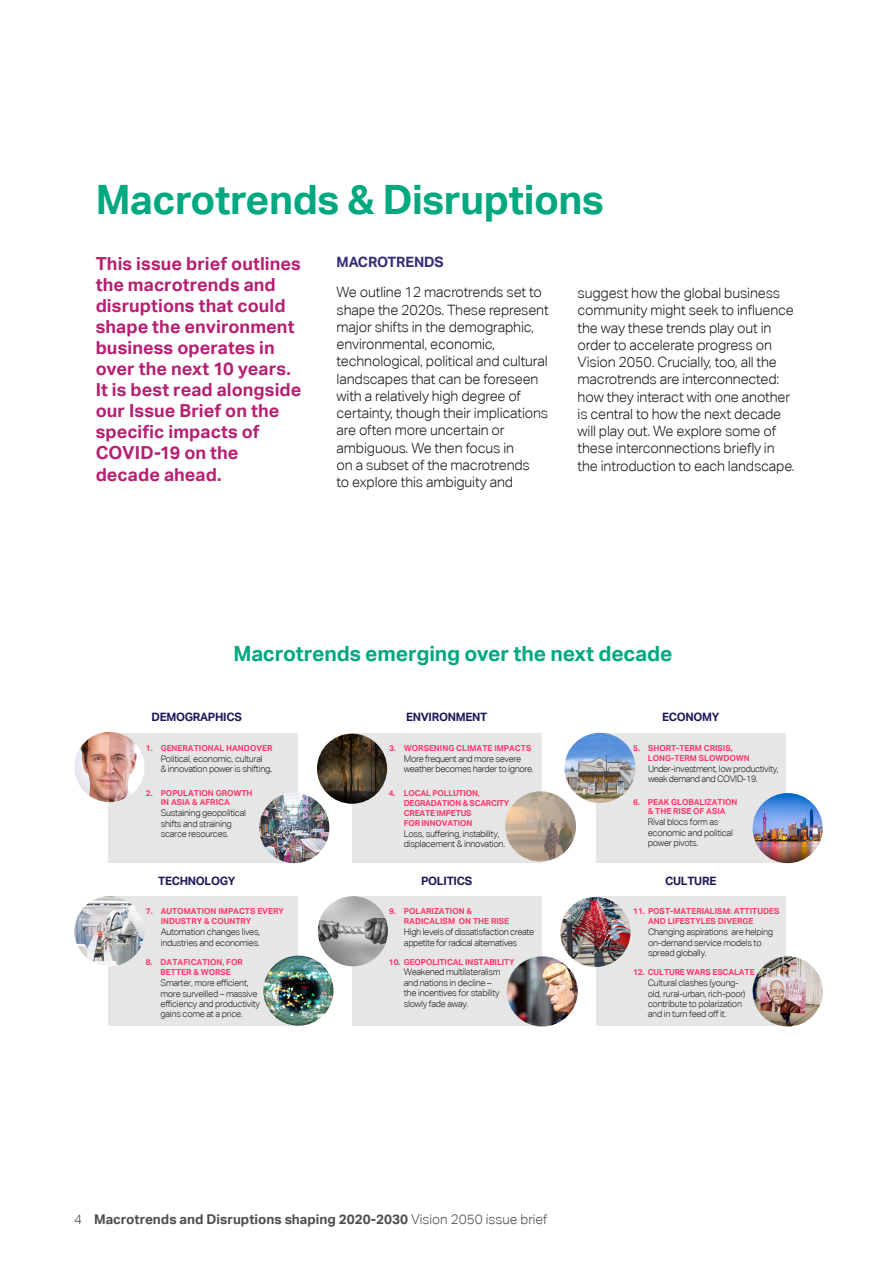
<style>
.page{position:relative;width:893px;height:1263px;background:#fff}
.page>*{position:absolute;margin:0;border:0;box-sizing:border-box;transform-origin:0 0}
.TITULO{font:700 40.5px "Aktiv Grotesk";letter-spacing:-.01em;color:#00a880}
.t1{font:700 21px "Aktiv Grotesk";letter-spacing:-.01em;color:#00a880}
.t2{font:700 18px/21px "Aktiv Grotesk";letter-spacing:.005em;color:#b62072}
.SUBTITULO_2{font:300 14.25px/17.2px "Aktiv Grotesk";letter-spacing:-.01em;color:#1a1a1a}
.SUBTITULO_2-2{font:700 14.25px "Aktiv Grotesk";letter-spacing:-.01em;color:#322c74}
.t3{font:700 13.5px "Aktiv Grotesk";color:#4d4d4f}
.t4{font:700 11.55px "Aktiv Grotesk";letter-spacing:-.025em;color:#1c195b}
.t5{font:300 9.15px/10.5px "Aktiv Grotesk";letter-spacing:-.035em;color:#1d1d1b}
.t6{font:700 8.25px/9.9px "Aktiv Grotesk";color:#ff386b}
.t7{font:700 8.25px/9.9px "Aktiv Grotesk";letter-spacing:-.025em;color:#ff386b}
.s1{font-weight:400}
.s2{font-weight:300}
</style>
<div class="page">
<div style="left:108px;top:733px;width:190px;height:129px;background:#e7e6e6"></div>
<div style="left:352px;top:733px;width:189px;height:129px;background:#e7e6e6"></div>
<img style="left:317px;top:734px;width:70px;height:70px;border-radius:35px">
<img style="left:505px;top:791px;width:71px;height:70px;border-radius:35px">
<div style="left:596px;top:733px;width:190px;height:129px;background:#e7e6e6"></div>
<img style="left:564px;top:733px;width:71px;height:70px;border-radius:35px">
<img style="left:753px;top:793px;width:70px;height:70px;border-radius:35px">
<div style="left:108px;top:896px;width:190px;height:130px;background:#e7e6e6"></div>
<img style="left:74px;top:896px;width:71px;height:70px;border-radius:35px">
<img style="left:263px;top:955px;width:70px;height:71px;border-radius:35px">
<div style="left:352px;top:896px;width:189px;height:130px;background:#e7e6e6"></div>
<img style="left:318px;top:896px;width:70px;height:70px;border-radius:35px">
<img style="left:507px;top:956px;width:71px;height:70px;border-radius:35px">
<div style="left:596px;top:896px;width:190px;height:130px;background:#e7e6e6"></div>
<img style="left:560px;top:897px;width:70px;height:70px;border-radius:35px">
<img style="left:753px;top:956px;width:70px;height:70px;border-radius:35px">
<img style="left:74px;top:732px;width:71px;height:70px;border-radius:35px">
<img style="left:259px;top:793px;width:70px;height:70px;border-radius:35px">
<p class="TITULO" style="left:96px;top:176px;width:510px">Macrotrends &amp; Disruptions</p>
<p class="t2" style="left:96px;top:253px;width:207px">This issue brief outlines the macrotrends and disruptions that could shape the environment business operates in over the next 10 years.<br>It is best read alongside our Issue Brief on the specific impacts of<br>COVID-19 on the decade ahead.</p>
<p class="SUBTITULO_2-2" style="left:337px;top:254px;width:109px">MACROTRENDS</p>
<p class="SUBTITULO_2" style="left:337px;top:284px;width:214px">We outline 12 macrotrends set to shape the 2020s. These represent major shifts in the demographic, environmental, economic, technological, political and cultural landscapes that can be foreseen with a relatively high degree of certainty, though their implications are often more uncertain or ambiguous. We then focus in<br>on a subset of the macrotrends<br>to explore this ambiguity and</p>
<p class="SUBTITULO_2" style="left:578px;top:284px;width:219px">suggest how the global business community might seek to influence the way these trends play out in order to accelerate progress on Vision 2050. Crucially, too, all the macrotrends are interconnected: how they interact with one another is central to how the next decade will play out. We explore some of these interconnections briefly in the introduction to each landscape.</p>
<p class="t1" style="left:233px;top:642px;width:441px">Macrotrends emerging over the next decade</p>
<p class="t4" style="left:152px;top:710px;width:92px">DEMOGRAPHICS</p>
<p class="t6" style="left:146px;top:743px;width:128px">1. GENERATIONAL HANDOVER</p>
<p class="t5" style="left:161px;top:753px;width:113px;line-height:9.9px">Political, economic, cultural<br>&amp; innovation power is shifting<span class="s1">.</span></p>
<p class="t6" style="left:161px;top:788px;width:93px;text-indent:-15px">2. POPULATION GROWTH<br>IN ASIA &amp; AFRICA</p>
<p class="t5" style="left:161px;top:808px;width:87px">Sustaining geopolitical shifts and straining scarce resources.</p>
<p class="t4" style="left:158px;top:875px;width:79px">TECHNOLOGY</p>
<p class="t6" style="left:161px;top:906px;width:125px;text-indent:-15px">7. AUTOMATION IMPACTS EVERY<br>INDUSTRY &amp; COUNTRY</p>
<p class="t5" style="left:161px;top:926px;width:101px">Automation changes lives, industries and economies.</p>
<p class="t6" style="left:146px;top:958px;width:99px;text-align:center">8. DATAFICATION, FOR<br>BETTER &amp; WORSE</p>
<p class="t5" style="left:161px;top:977px;width:101px">Smarter, more efficient, more surveilled – massive efficiency and productivity gains come at a price.</p>
<p class="t4" style="left:406px;top:710px;width:83px">ENVIRONMENT</p>
<p class="t6" style="left:389px;top:743px;width:144px">3. WORSENING CLIMATE IMPACTS</p>
<p class="t5" style="left:404px;top:753px;width:131px">More frequent and more severe weather becomes harder to ignore.</p>
<p class="t7" style="left:404px;top:788px;width:107px;text-indent:-15px">4. LOCAL POLLUTION,<br>DEGRADATION &amp; SCARCITY<br>CREATE IMPETUS<br>FOR INNOVATION</p>
<p class="t5" style="left:404px;top:828px;width:103px">Loss, suffering, instability, displacement &amp; innovation.</p>
<p class="t4" style="left:421px;top:875px;width:53px">POLITICS</p>
<p class="t6" style="left:404px;top:906px;width:107px;text-indent:-15px">9. POLARIZATION &amp;<br>RADICALISM ON THE RISE</p>
<p class="t5" style="left:404px;top:926px;width:132px">High levels of dissatisfaction create appetite for radical alternatives</p>
<p class="t6" style="left:389px;top:957px;width:127px">10. GEOPOLITICAL INSTABILITY</p>
<p class="t5" style="left:404px;top:967px;width:98px">Weakened multilateralism and nations in decline – the incentives for stability slowly fade away.</p>
<h3 class="t3" style="left:74px;top:1211px;width:475px"><span class="s2">4</span> Macrotrends and Disruptions shaping 2020-2030 <span class="s2">Vision 2050 issue brief</span></h3>
<p class="t4" style="left:662px;top:710px;width:59px">ECONOMY</p>
<p class="t6" style="left:648px;top:743px;width:103px;text-indent:-15px">5. SHORT-TERM CRISIS,<br>LONG-TERM SLOWDOWN</p>
<p class="t5" style="left:648px;top:763px;width:132px">Under-investment, low productivity, weak demand and COVID-19.</p>
<p class="t6" style="left:633px;top:797px;width:106px;text-align:center">6. PEAK GLOBALIZATION &amp; THE RISE OF ASIA</p>
<p class="t5" style="left:648px;top:817px;width:87px">Rival blocs form as economic and political power pivots.</p>
<p class="t4" style="left:665px;top:875px;width:53px">CULTURE</p>
<p class="t6" style="left:648px;top:906px;width:133px;text-indent:-15px">11. POST-MATERIALISM: ATTITUDES<br>AND LIFESTYLES DIVERGE</p>
<p class="t5" style="left:648px;top:926px;width:127px">Changing aspirations are helping on-demand service models to spread globally.</p>
<p class="t6" style="left:633px;top:967px;width:123px">12. CULTURE WARS ESCALATE</p>
<p class="t5" style="left:648px;top:977px;width:99px">Cultural clashes (young&shy;old, rural-urban, rich-poor) contribute to polarization and in turn feed off it.</p>
</div>
